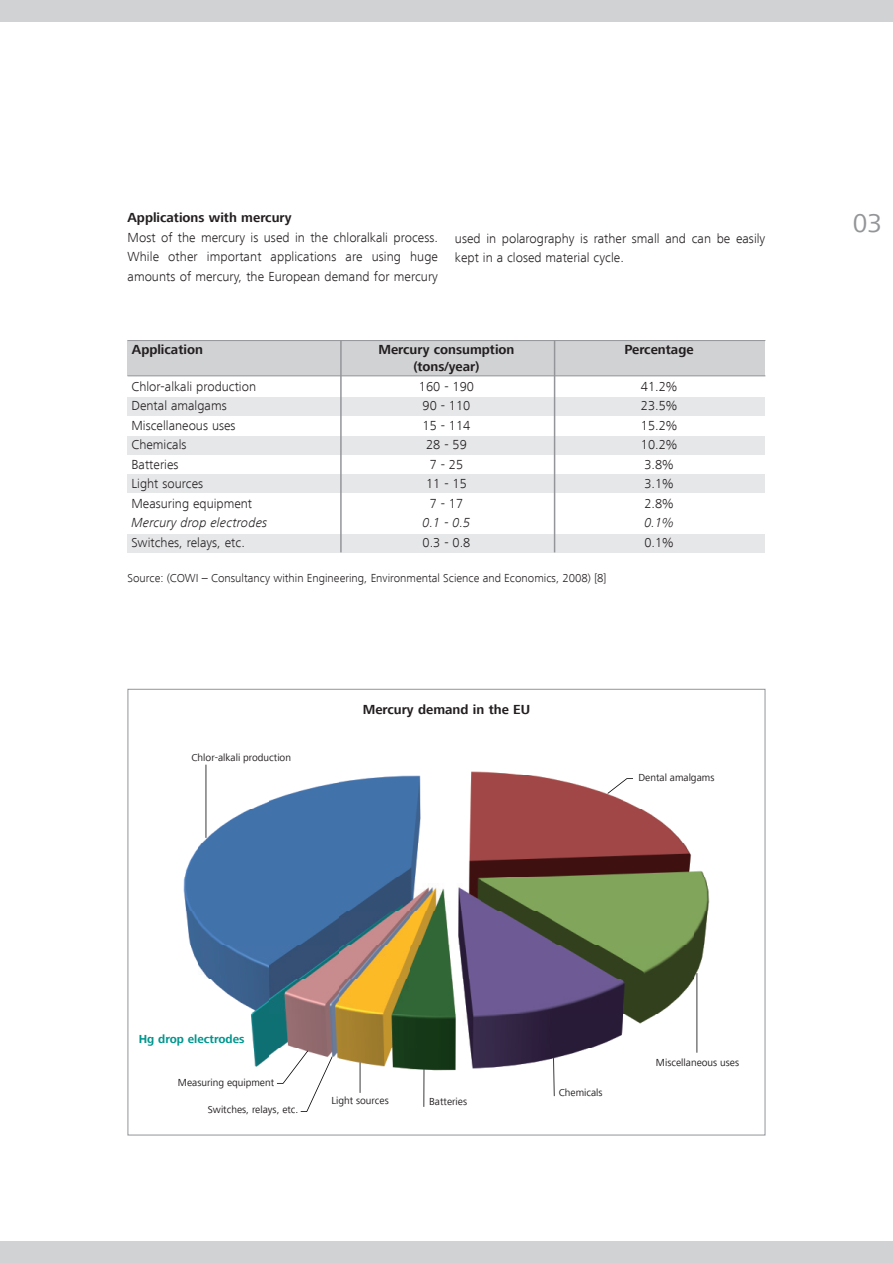
<style>
.page{position:relative;width:893px;height:1263px;background:#fff}
.page>*{position:absolute;margin:0;border:0;box-sizing:border-box;transform-origin:0 0}
.t1{font:27px "Frutiger Next LT";color:#939598}
.t2{font:300 13.5px/19.5px "Frutiger Next LT";color:#231f20;text-align:justify}
.t3{font:700 13.5px "Frutiger Next LT";color:#231f20}
.t4{font:italic 300 13.5px "Frutiger Next LT";color:#231f20}
.t5{font:300 12px "Frutiger Next LT";color:#231f20}
.t6{font:700 12px "Frutiger Next LT";color:#00968f}
.t7{font:10.5px "Frutiger Next LT";color:#231f20}
</style>
<div class="page">
<div style="left:0;top:1242px;width:893px;height:21px;background:#d1d2d4"></div>
<div style="left:0;top:0;width:893px;height:21px;background:#d1d2d4"></div>
<div style="left:128px;top:534px;width:637px;height:18px;background:#e6e7e9"></div>
<div style="left:128px;top:475px;width:637px;height:18px;background:#e6e7e9"></div>
<div style="left:128px;top:436px;width:637px;height:19px;background:#e6e7e9"></div>
<div style="left:128px;top:398px;width:637px;height:18px;background:#e6e7e9"></div>
<div style="left:128px;top:340px;width:637px;height:35px;background:#d1d2d4"></div>
<hr style="left:340px;top:340px;width:2px;height:212px;background:#939598">
<hr style="left:554px;top:340px;width:1px;height:212px;background:#939598">
<hr style="left:128px;top:340px;width:637px;height:1px;background:#939598">
<hr style="left:128px;top:375px;width:637px;height:1px;background:#939598">
<img style="left:183px;top:764px;width:527px;height:289px">
<svg style="left:206px;top:765px;width:491px;height:347px"></svg>
<p class="t3" style="left:128px;top:210px;width:165px">Applications with mercury</p>
<p class="t2" style="left:128px;top:228px;width:312px">Most of the mercury is used in the chloralkali process.<br>While other important applications are using huge amounts of mercury, the European demand for mercury</p>
<p class="t2" style="left:455px;top:228px;width:312px">used in polarography is rather small and can be easily kept in a closed material cycle.</p>
<p class="t3" style="left:132px;top:342px;width:72px">Application</p>
<p class="t3" style="left:378px;top:342px;width:137px">Mercury consumption</p>
<p class="t3" style="left:625px;top:342px;width:71px">Percentage</p>
<p class="t3" style="left:413px;top:359px;width:67px">(tons/year)</p>
<p class="t2" style="left:131px;top:377px;width:126px">Chlor-alkali production</p>
<p class="t2" style="left:419px;top:377px;width:57px">160 - 190</p>
<p class="t2" style="left:641px;top:377px;width:38px">41.2%</p>
<p class="t2" style="left:131px;top:396px;width:97px">Dental amalgams</p>
<p class="t2" style="left:422px;top:396px;width:49px">90 - 110</p>
<p class="t2" style="left:641px;top:396px;width:38px">23.5%</p>
<p class="t2" style="left:131px;top:416px;width:106px">Miscellaneous uses</p>
<p class="t2" style="left:422px;top:416px;width:49px">15 - 114</p>
<p class="t2" style="left:641px;top:416px;width:38px">15.2%</p>
<p class="t2" style="left:131px;top:435px;width:57px">Chemicals</p>
<p class="t2" style="left:426px;top:435px;width:42px">28 - 59</p>
<p class="t2" style="left:641px;top:435px;width:38px">10.2%</p>
<p class="t2" style="left:131px;top:455px;width:49px">Batteries</p>
<p class="t2" style="left:430px;top:455px;width:35px">7 - 25</p>
<p class="t2" style="left:644px;top:455px;width:31px">3.8%</p>
<p class="t2" style="left:131px;top:474px;width:73px">Light sources</p>
<p class="t2" style="left:426px;top:474px;width:42px">11 - 15</p>
<p class="t2" style="left:644px;top:474px;width:31px">3.1%</p>
<p class="t2" style="left:131px;top:494px;width:122px">Measuring equipment</p>
<p class="t2" style="left:430px;top:494px;width:35px">7 - 17</p>
<p class="t2" style="left:644px;top:494px;width:31px">2.8%</p>
<p class="t4" style="left:131px;top:515px;width:137px">Mercury drop electrodes</p>
<p class="t4" style="left:422px;top:515px;width:49px">0.1 - 0.5</p>
<p class="t4" style="left:644px;top:515px;width:31px">0.1%</p>
<p class="t2" style="left:131px;top:533px;width:115px">Switches, relays, etc.</p>
<p class="t2" style="left:422px;top:533px;width:49px">0.3 - 0.8</p>
<p class="t2" style="left:644px;top:533px;width:31px">0.1%</p>
<p class="t5" style="left:128px;top:572px;width:481px">Source: (COWI – Consultancy within Engineering, Environmental Science and Economics, 2008) [8]</p>
<p class="t7" style="left:191px;top:751px;width:101px">Chlor-alkali production</p>
<p class="t3" style="left:363px;top:701px;width:169px">Mercury demand in the EU</p>
<p class="t7" style="left:638px;top:771px;width:78px">Dental amalgams</p>
<h1 class="t1" style="left:853px;top:208px;width:31px">03</h1>
<p class="t6" style="left:139px;top:1032px;width:107px">Hg drop electrodes</p>
<p class="t7" style="left:178px;top:1076px;width:98px">Measuring equipment</p>
<p class="t7" style="left:208px;top:1103px;width:92px">Switches, relays, etc.</p>
<p class="t7" style="left:331px;top:1095px;width:59px">Light sources</p>
<p class="t7" style="left:429px;top:1096px;width:39px">Batteries</p>
<p class="t7" style="left:559px;top:1086px;width:45px">Chemicals</p>
<p class="t7" style="left:656px;top:1057px;width:85px">Miscellaneous uses</p>
</div>
